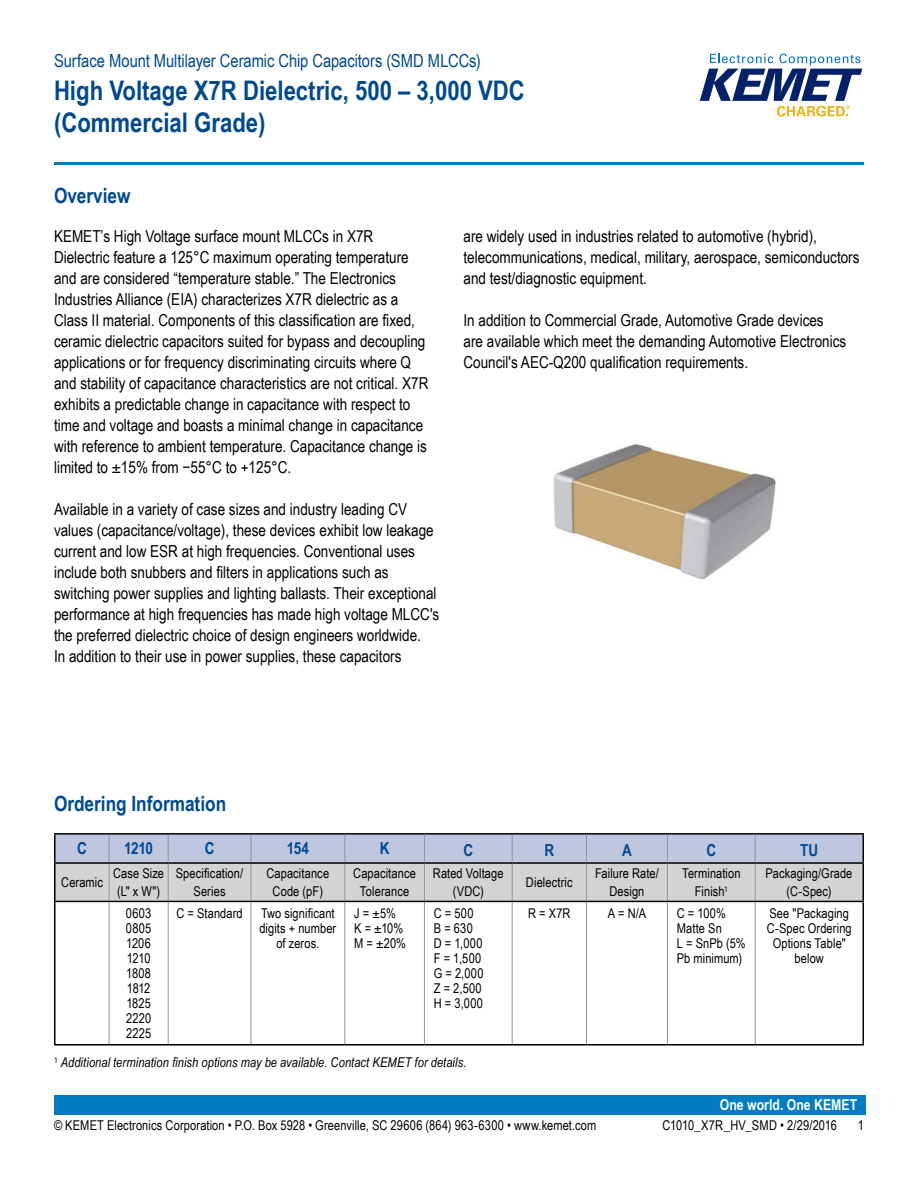
<style>
.page{position:relative;width:918px;height:1188px;background:#fff}
.page>*{position:absolute;margin:0;border:0;box-sizing:border-box;transform-origin:0 0}
.t1{font:700 27px/32.4px "Arial Narrow";color:#004990}
.t2{font:700 21px "Arial Narrow";color:#004990}
.t3{font:18px "Arial Narrow";letter-spacing:-.005em;color:#004990}
.t4{font:16.5px/21px "Arial Narrow";color:#000}
.t5{font:700 16.5px "Arial Narrow";letter-spacing:-.02em;color:#004990}
.t6{font:700 15px "Arial Narrow";color:#fff}
.t7{font:13.5px/15px "Arial Narrow";letter-spacing:.01em;color:#000;text-align:center}
.t8{font:italic 13.5px "Arial Narrow";letter-spacing:.005em;color:#000}
</style>
<div class="page">
<svg style="left:700px;top:54px;width:162px;height:63px"></svg>
<hr style="left:54px;top:162px;width:810px;height:3px;background:#007dc3">
<div style="left:54px;top:1095px;width:811px;height:20px;background:#007dc3"></div>
<svg style="left:56px;top:835px;width:806px;height:66px;background:#c7ccd7"></svg>
<hr style="left:109px;top:864px;width:1px;height:37px;background:#939598">
<hr style="left:168px;top:864px;width:1px;height:37px;background:#939598">
<hr style="left:251px;top:864px;width:1px;height:37px;background:#939598">
<hr style="left:344px;top:864px;width:1px;height:37px;background:#939598">
<hr style="left:424px;top:864px;width:1px;height:37px;background:#939598">
<hr style="left:512px;top:864px;width:1px;height:37px;background:#939598">
<hr style="left:586px;top:864px;width:1px;height:37px;background:#939598">
<hr style="left:667px;top:864px;width:1px;height:37px;background:#939598">
<hr style="left:755px;top:864px;width:1px;height:37px;background:#939598">
<hr style="left:424px;top:902px;width:1px;height:142px;background:#939598">
<hr style="left:586px;top:902px;width:1px;height:142px;background:#939598">
<hr style="left:54px;top:864px;width:2px;height:37px;background:#000">
<hr style="left:862px;top:864px;width:2px;height:37px;background:#000">
<hr style="left:345px;top:901px;width:79px;height:1px;background:#000">
<hr style="left:345px;top:1044px;width:79px;height:2px;background:#000">
<hr style="left:54px;top:833px;width:55px;height:2px;background:#000">
<hr style="left:54px;top:835px;width:2px;height:27px;background:#000">
<hr style="left:109px;top:833px;width:59px;height:2px;background:#000">
<hr style="left:168px;top:833px;width:83px;height:2px;background:#000">
<hr style="left:251px;top:833px;width:94px;height:2px;background:#000">
<hr style="left:345px;top:833px;width:79px;height:2px;background:#000">
<hr style="left:424px;top:833px;width:88px;height:2px;background:#000">
<hr style="left:512px;top:833px;width:74px;height:2px;background:#000">
<hr style="left:586px;top:833px;width:81px;height:2px;background:#000">
<hr style="left:667px;top:833px;width:88px;height:2px;background:#000">
<hr style="left:755px;top:833px;width:109px;height:2px;background:#000">
<hr style="left:862px;top:835px;width:2px;height:27px;background:#000">
<hr style="left:54px;top:862px;width:55px;height:2px;background:#000">
<hr style="left:109px;top:862px;width:59px;height:2px;background:#000">
<hr style="left:168px;top:862px;width:83px;height:2px;background:#000">
<hr style="left:251px;top:862px;width:94px;height:2px;background:#000">
<hr style="left:345px;top:862px;width:79px;height:2px;background:#000">
<hr style="left:424px;top:862px;width:88px;height:2px;background:#000">
<hr style="left:512px;top:862px;width:74px;height:2px;background:#000">
<hr style="left:586px;top:862px;width:81px;height:2px;background:#000">
<hr style="left:667px;top:862px;width:88px;height:2px;background:#000">
<hr style="left:755px;top:862px;width:109px;height:2px;background:#000">
<hr style="left:424px;top:901px;width:88px;height:1px;background:#000">
<hr style="left:667px;top:901px;width:88px;height:1px;background:#000">
<hr style="left:755px;top:901px;width:109px;height:1px;background:#000">
<hr style="left:862px;top:902px;width:2px;height:142px;background:#000">
<hr style="left:54px;top:1044px;width:55px;height:2px;background:#000">
<hr style="left:109px;top:1044px;width:59px;height:2px;background:#000">
<hr style="left:168px;top:1044px;width:83px;height:2px;background:#000">
<hr style="left:424px;top:1044px;width:88px;height:2px;background:#000">
<hr style="left:667px;top:1044px;width:88px;height:2px;background:#000">
<hr style="left:755px;top:1044px;width:109px;height:2px;background:#000">
<hr style="left:755px;top:902px;width:1px;height:142px;background:#939598">
<hr style="left:251px;top:1044px;width:94px;height:2px;background:#000">
<hr style="left:251px;top:901px;width:94px;height:1px;background:#000">
<hr style="left:344px;top:902px;width:1px;height:142px;background:#939598">
<hr style="left:168px;top:901px;width:83px;height:1px;background:#000">
<hr style="left:251px;top:902px;width:1px;height:142px;background:#939598">
<hr style="left:109px;top:901px;width:59px;height:1px;background:#000">
<hr style="left:168px;top:902px;width:1px;height:142px;background:#939598">
<hr style="left:54px;top:901px;width:55px;height:1px;background:#000">
<hr style="left:54px;top:902px;width:2px;height:142px;background:#000">
<hr style="left:109px;top:902px;width:1px;height:142px;background:#939598">
<hr style="left:512px;top:901px;width:74px;height:1px;background:#000">
<hr style="left:586px;top:901px;width:81px;height:1px;background:#000">
<hr style="left:512px;top:1044px;width:74px;height:2px;background:#000">
<hr style="left:586px;top:1044px;width:81px;height:2px;background:#000">
<hr style="left:512px;top:902px;width:1px;height:142px;background:#939598">
<hr style="left:667px;top:902px;width:1px;height:142px;background:#939598">
<img style="left:553px;top:444px;width:223px;height:136px">
<p class="t3" style="left:54px;top:48px;width:428px">Surface Mount Multilayer Ceramic Chip Capacitors (SMD MLCCs)</p>
<h1 class="t1" style="left:54px;top:72px;width:472px">High Voltage X7R Dielectric, 500 – 3,000 VDC (Commercial Grade)</h1>
<p class="t2" style="left:54px;top:180px;width:78px">Overview</p>
<p class="t4" style="left:54px;top:225px;width:376px">KEMET’s High Voltage surface mount MLCCs in X7R Dielectric feature a 125°C maximum operating temperature and are considered “temperature stable.” The Electronics Industries Alliance (EIA) characterizes X7R dielectric as a Class II material. Components of this classification are fixed, ceramic dielectric capacitors suited for bypass and decoupling applications or for frequency discriminating circuits where Q and stability of capacitance characteristics are not critical. X7R exhibits a predictable change in capacitance with respect to time and voltage and boasts a minimal change in capacitance with reference to ambient temperature. Capacitance change is limited to ±15% from −55°C to +125°C.</p>
<p class="t4" style="left:54px;top:498px;width:387px">Available in a variety of case sizes and industry leading CV values (capacitance/voltage), these devices exhibit low leakage current and low ESR at high frequencies. Conventional uses include both snubbers and filters in applications such as switching power supplies and lighting ballasts. Their exceptional performance at high frequencies has made high voltage MLCC's the preferred dielectric choice of design engineers worldwide.<br>In addition to their use in power supplies, these capacitors</p>
<p class="t4" style="left:463px;top:225px;width:398px">are widely used in industries related to automotive (hybrid), telecommunications, medical, military, aerospace, semiconductors and test/diagnostic equipment.</p>
<p class="t4" style="left:463px;top:309px;width:384px">In addition to Commercial Grade, Automotive Grade devices are available which meet the demanding Automotive Electronics<br>Council's AEC-Q200 qualification requirements.</p>
<p class="t2" style="left:54px;top:788px;width:174px">Ordering Information</p>
<p class="t5" style="left:77px;top:836px;width:11px">C</p>
<p class="t5" style="left:124px;top:836px;width:30px">1210</p>
<p class="t5" style="left:205px;top:836px;width:11px">C</p>
<p class="t5" style="left:287px;top:836px;width:24px">154</p>
<p class="t5" style="left:380px;top:836px;width:11px">K</p>
<p class="t5" style="left:463px;top:838px;width:11px">C</p>
<p class="t5" style="left:544px;top:838px;width:11px">R</p>
<p class="t5" style="left:622px;top:838px;width:11px">A</p>
<p class="t5" style="left:706px;top:838px;width:11px">C</p>
<p class="t5" style="left:800px;top:838px;width:20px">TU</p>
<p class="t7" style="left:61px;top:874px;width:43px">Ceramic</p>
<p class="t7" style="left:113px;top:864px;width:52px;line-height:18px;text-align:left">Case Size (L" x W")</p>
<p class="t7" style="left:176px;top:864px;width:69px;line-height:18px">Specification/<br>Series</p>
<p class="t7" style="left:267px;top:864px;width:64px;line-height:18px">Capacitance<br>Code (pF)</p>
<p class="t7" style="left:353px;top:864px;width:64px;line-height:18px">Capacitance<br>Tolerance</p>
<p class="t7" style="left:433px;top:864px;width:72px;line-height:18px">Rated Voltage (VDC)</p>
<p class="t7" style="left:526px;top:874px;width:48px">Dielectric</p>
<p class="t7" style="left:595px;top:864px;width:65px;line-height:18px">Failure Rate/<br>Design</p>
<p class="t7" style="left:682px;top:864px;width:60px;line-height:18px">Termination<br>Finish<sup>1</sup></p>
<p class="t7" style="left:766px;top:864px;width:88px;line-height:18px">Packaging/Grade (C-Spec)</p>
<p class="t7" style="left:126px;top:905px;width:27px;text-align:justify">0603<br>0805<br>1206<br>1210<br>1808<br>1812<br>1825<br>2220<br>2225</p>
<p class="t7" style="left:176px;top:905px;width:68px">C = Standard</p>
<p class="t7" style="left:259px;top:905px;width:78px">Two significant digits + number of zeros.</p>
<p class="t7" style="left:354px;top:905px;width:53px;text-align:left">J = ±5%<br>K = ±10%<br>M = ±20%</p>
<p class="t7" style="left:434px;top:905px;width:51px;text-align:left">C = 500<br>B = 630<br>D = 1,000<br>F = 1,500<br>G = 2,000<br>Z = 2,500<br>H = 3,000</p>
<p class="t7" style="left:528px;top:905px;width:44px">R = X7R</p>
<p class="t7" style="left:608px;top:905px;width:40px">A = N/A</p>
<p class="t7" style="left:677px;top:905px;width:70px;text-align:left">C = 100%<br>Matte Sn<br>L = SnPb (5%<br>Pb minimum)</p>
<p class="t7" style="left:767px;top:905px;width:87px">See "Packaging<br>C-Spec Ordering<br>Options Table" below</p>
<p class="t8" style="left:54px;top:1053px;width:414px"><sup>1</sup> Additional termination finish options may be available. Contact KEMET for details.</p>
<p class="t6" style="left:720px;top:1093px;width:139px">One world. One KEMET</p>
<p class="t7" style="left:54px;top:1118px;width:544px">© KEMET Electronics Corporation • P.O. Box 5928 • Greenville, SC 29606 (864) 963-6300 • www.kemet.com</p>
<p class="t7" style="left:662px;top:1118px;width:176px">C1010_X7R_HV_SMD • 2/29/2016</p>
<p class="t7" style="left:858px;top:1118px;width:8px">1</p>
</div>
